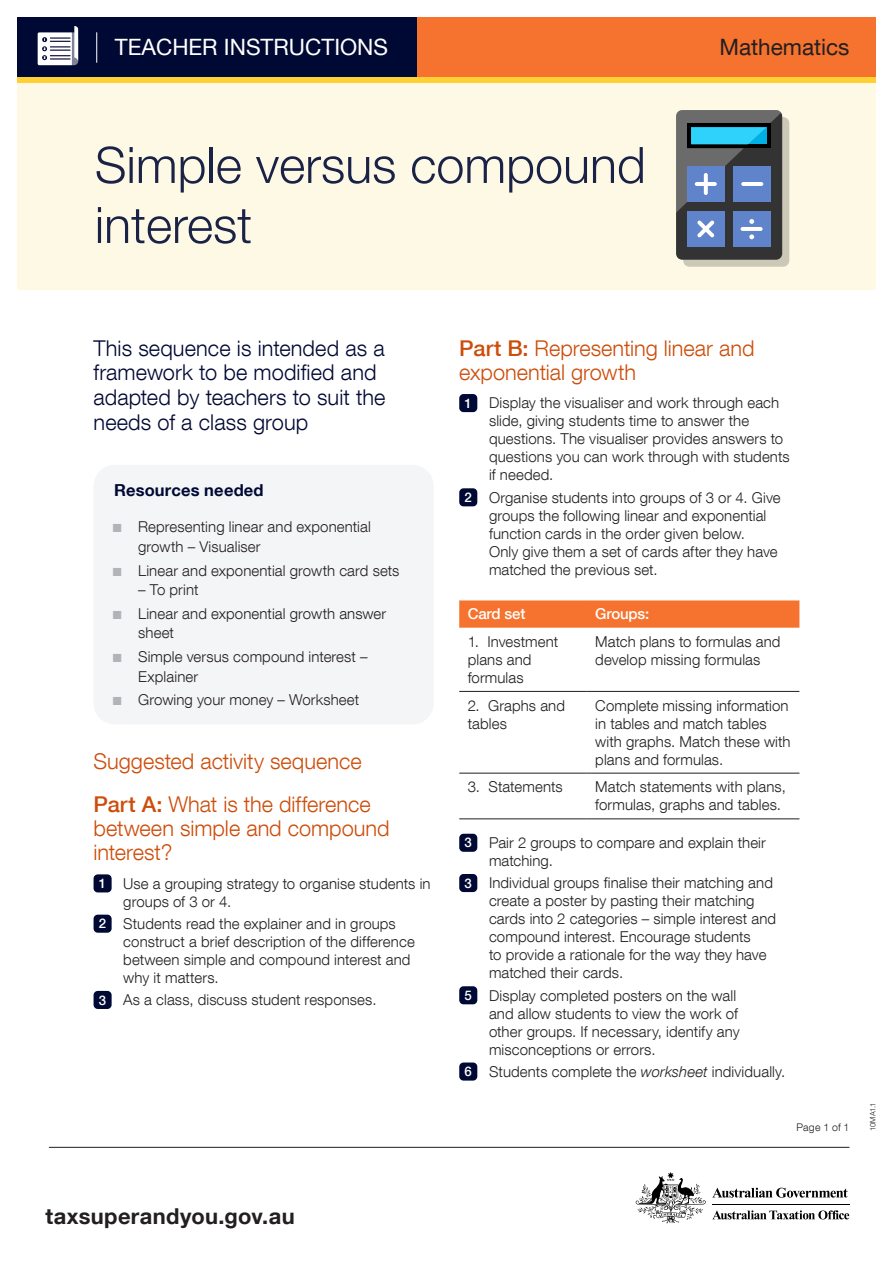
<style>
.page{position:relative;width:893px;height:1263px;background:#fff}
.page>*{position:absolute;margin:0;border:0;box-sizing:border-box;transform-origin:0 0}
.Heading_1{font:300 50.25px/60px "Helvetica Neue LT Com";color:#1a2247}
.t1{font:22.5px "Helvetica Neue LT Com";color:#fff}
.t2{font:22.5px "Helvetica Neue LT Com";color:#231f20}
.t3{font:700 21.9px "Helvetica Neue LT Com";letter-spacing:.015em;color:#231f20}
.Heading_2_-_orange{font:300 21.75px/24px "Helvetica Neue LT Com";color:#cd4d0a}
.Intro{font:300 21.75px/24.8px "Helvetica Neue LT Com";letter-spacing:.005em;color:#000933}
.Heading_3{font:700 16.5px "Helvetica Neue LT Com";letter-spacing:.01em;color:#000933}
.Numbered_list{font:300 15px/18px "Helvetica Neue LT Com";letter-spacing:.005em;color:#231f20}
.Normal{font:300 15px/18px "Helvetica Neue LT Com";letter-spacing:.005em;color:#231f20}
.Bulleted_list_-_square{font:300 15px/19.5px "Helvetica Neue LT Com";letter-spacing:.005em;color:#231f20}
.Numbered_list_-_last{font:300 15px/18px "Helvetica Neue LT Com";letter-spacing:.005em;color:#231f20}
.Table_Header{font:500 15px "Helvetica Neue LT Com";letter-spacing:-.01em;color:#fff}
.Numbers{font:500 13.2px "Helvetica Neue LT Com";color:#fff}
.page_number{font:300 10.5px "Helvetica Neue LT Com";letter-spacing:.01em;color:#231f20}
.t4{font:300 7.5px "Helvetica Neue LT Com";color:#231f20}
.s1{color:#b2b3b7}
.s2{font-weight:500}
.s3{font-style:italic}
</style>
<div class="page">
<hr style="left:712px;top:1204px;width:137px;height:1px;background:#000">
<svg style="left:712px;top:1210px;width:137px;height:9px"></svg>
<svg style="left:712px;top:1188px;width:136px;height:10px"></svg>
<svg style="left:636px;top:1172px;width:70px;height:51px"></svg>
<hr style="left:49px;top:1147px;width:800px;height:1px;background:#231f20">
<div style="left:94px;top:465px;width:340px;height:259px;background:#f4f5f7;border-radius:21px"></div>
<div style="left:459px;top:394px;width:18px;height:18px;background:#000933;border-radius:4px"></div>
<div style="left:459px;top:488px;width:18px;height:18px;background:#000933;border-radius:4px"></div>
<div style="left:459px;top:601px;width:340px;height:27px;background:#f5732e"></div>
<hr style="left:459px;top:691px;width:128px;height:1px;background:#231f20">
<hr style="left:587px;top:691px;width:212px;height:1px;background:#231f20">
<hr style="left:459px;top:773px;width:128px;height:1px;background:#231f20">
<hr style="left:587px;top:773px;width:212px;height:1px;background:#231f20">
<hr style="left:459px;top:819px;width:128px;height:1px;background:#231f20">
<hr style="left:587px;top:819px;width:212px;height:1px;background:#231f20">
<div style="left:459px;top:834px;width:18px;height:18px;background:#000933;border-radius:4px"></div>
<div style="left:459px;top:874px;width:18px;height:18px;background:#000933;border-radius:4px"></div>
<div style="left:459px;top:986px;width:18px;height:18px;background:#000933;border-radius:4px"></div>
<div style="left:459px;top:1062px;width:18px;height:18px;background:#000933;border-radius:4px"></div>
<div style="left:94px;top:874px;width:18px;height:18px;background:#000933;border-radius:4px"></div>
<div style="left:94px;top:915px;width:18px;height:18px;background:#000933;border-radius:4px"></div>
<div style="left:94px;top:991px;width:18px;height:18px;background:#000933;border-radius:4px"></div>
<div style="left:17px;top:17px;width:859px;height:272px;background:#fdf9e4"></div>
<div style="left:17px;top:17px;width:859px;height:61px;background:#f5732e"></div>
<div style="left:17px;top:17px;width:400px;height:61px;background:#000933"></div>
<hr style="left:96px;top:32px;width:1px;height:31px;background:#fff">
<svg style="left:38px;top:26px;width:40px;height:39px;background:#b0b3c0"></svg>
<div style="left:683px;top:117px;width:106px;height:150px;background:linear-gradient(to right,#ccc9b8,#cbc8b7);border-radius:6px"></div>
<div style="left:676px;top:110px;width:106px;height:150px;background:#333;border-radius:6px"></div>
<div style="left:687px;top:211px;width:37px;height:36px;background:#6084cb"></div>
<div style="left:733px;top:211px;width:37px;height:36px;background:#6084cb"></div>
<svg style="left:676px;top:110px;width:106px;height:129px"></svg>
<div style="left:17px;top:78px;width:859px;height:5px;background:#fed034"></div>
<h2 class="t1" style="left:115px;top:34px;width:275px">TEACHER INSTRUCTIONS</h2>
<h2 class="t2" style="left:719px;top:34px;width:132px">Mathematics</h2>
<h1 class="Heading_1" style="left:95px;top:134px;width:552px">Simple versus compound interest</h1>
<p class="Intro" style="left:94px;top:335px;width:293px">This sequence is intended as a framework to be modified and adapted by teachers to suit the needs of a class group</p>
<h3 class="Heading_3" style="left:114px;top:479px;width:151px">Resources needed</h3>
<p class="Bulleted_list_-_square" style="left:138px;top:517px;width:234px;text-indent:-26px"><span class="s1">■</span> Representing linear and exponential growth – Visualiser</p>
<p class="Bulleted_list_-_square" style="left:113px;top:560px;width:288px"><span class="s1">■</span> Linear and exponential growth card sets</p>
<p class="Bulleted_list_-_square" style="left:138px;top:580px;width:62px">– To print</p>
<p class="Bulleted_list_-_square" style="left:138px;top:603px;width:250px;text-indent:-26px"><span class="s1">■</span> Linear and exponential growth answer sheet</p>
<p class="Bulleted_list_-_square" style="left:138px;top:647px;width:231px;text-indent:-26px"><span class="s1">■</span> Simple versus compound interest –<br>Explainer</p>
<p class="Bulleted_list_-_square" style="left:113px;top:690px;width:248px"><span class="s1">■</span> Growing your money – Worksheet</p>
<h2 class="Heading_2_-_orange" style="left:94px;top:749px;width:270px">Suggested activity sequence</h2>
<h2 class="Heading_2_-_orange" style="left:94px;top:792px;width:297px"><span class="s2">Part A:</span> What is the difference between simple and compound interest?</h2>
<p class="Numbers" style="left:99px;top:875px;width:9px">1</p>
<p class="Numbered_list" style="left:123px;top:874px;width:309px">Use a grouping strategy to organise students in groups of 3 or 4.</p>
<p class="Numbers" style="left:99px;top:916px;width:9px">2</p>
<p class="Numbered_list" style="left:123px;top:914px;width:293px">Students read the explainer and in groups construct a brief description of the difference between simple and compound interest and why it matters.</p>
<p class="Numbers" style="left:99px;top:992px;width:9px">3</p>
<p class="Numbered_list" style="left:123px;top:990px;width:255px">As a class, discuss student responses.</p>
<h3 class="t3" style="left:46px;top:1202px;width:251px">taxsuperandyou.gov.au</h3>
<h2 class="Heading_2_-_orange" style="left:459px;top:335px;width:297px"><span class="s2">Part B:</span> Representing linear and exponential growth</h2>
<p class="Numbers" style="left:465px;top:395px;width:9px">1</p>
<p class="Numbered_list" style="left:489px;top:394px;width:302px">Display the visualiser and work through each slide, giving students time to answer the questions. The visualiser provides answers to questions you can work through with students if needed.</p>
<p class="Numbers" style="left:465px;top:489px;width:9px">2</p>
<p class="Numbered_list_-_last" style="left:489px;top:488px;width:293px">Organise students into groups of 3 or 4. Give groups the following linear and exponential function cards in the order given below.<br>Only give them a set of cards after they have matched the previous set.</p>
<h5 class="Table_Header" style="left:468px;top:605px;width:59px">Card set</h5>
<h5 class="Table_Header" style="left:595px;top:605px;width:56px">Groups:</h5>
<p class="Normal" style="left:468px;top:632px;width:92px">1. Investment plans and formulas</p>
<p class="Normal" style="left:595px;top:632px;width:187px">Match plans to formulas and develop missing formulas</p>
<p class="Normal" style="left:468px;top:696px;width:99px">2. Graphs and tables</p>
<p class="Normal" style="left:595px;top:696px;width:197px">Complete missing information in tables and match tables with graphs. Match these with plans and formulas.</p>
<p class="Normal" style="left:468px;top:778px;width:96px">3. Statements</p>
<p class="Normal" style="left:595px;top:778px;width:192px">Match statements with plans, formulas, graphs and tables.</p>
<p class="Numbers" style="left:465px;top:835px;width:9px">3</p>
<p class="Numbered_list" style="left:489px;top:833px;width:278px">Pair 2 groups to compare and explain their matching.</p>
<p class="Numbers" style="left:465px;top:875px;width:9px">3</p>
<p class="Numbered_list" style="left:489px;top:874px;width:289px">Individual groups finalise their matching and create a poster by pasting their matching cards into 2 categories – simple interest and compound interest. Encourage students<br>to provide a rationale for the way they have matched their cards.</p>
<p class="Numbers" style="left:465px;top:987px;width:9px">5</p>
<p class="Numbered_list" style="left:489px;top:986px;width:252px">Display completed posters on the wall and allow students to view the work of other groups. If necessary, identify any misconceptions or errors.</p>
<p class="Numbers" style="left:465px;top:1064px;width:9px">6</p>
<p class="Numbered_list" style="left:489px;top:1062px;width:298px">Students complete the <span class="s3">worksheet</span> individually.</p>
<p class="page_number" style="left:797px;top:1121px;width:54px">Page 1 of 1</p>
<p class="t4" style="left:868px;top:1131px;width:30px;rotate:-90deg">10MA1.1</p>
</div>
